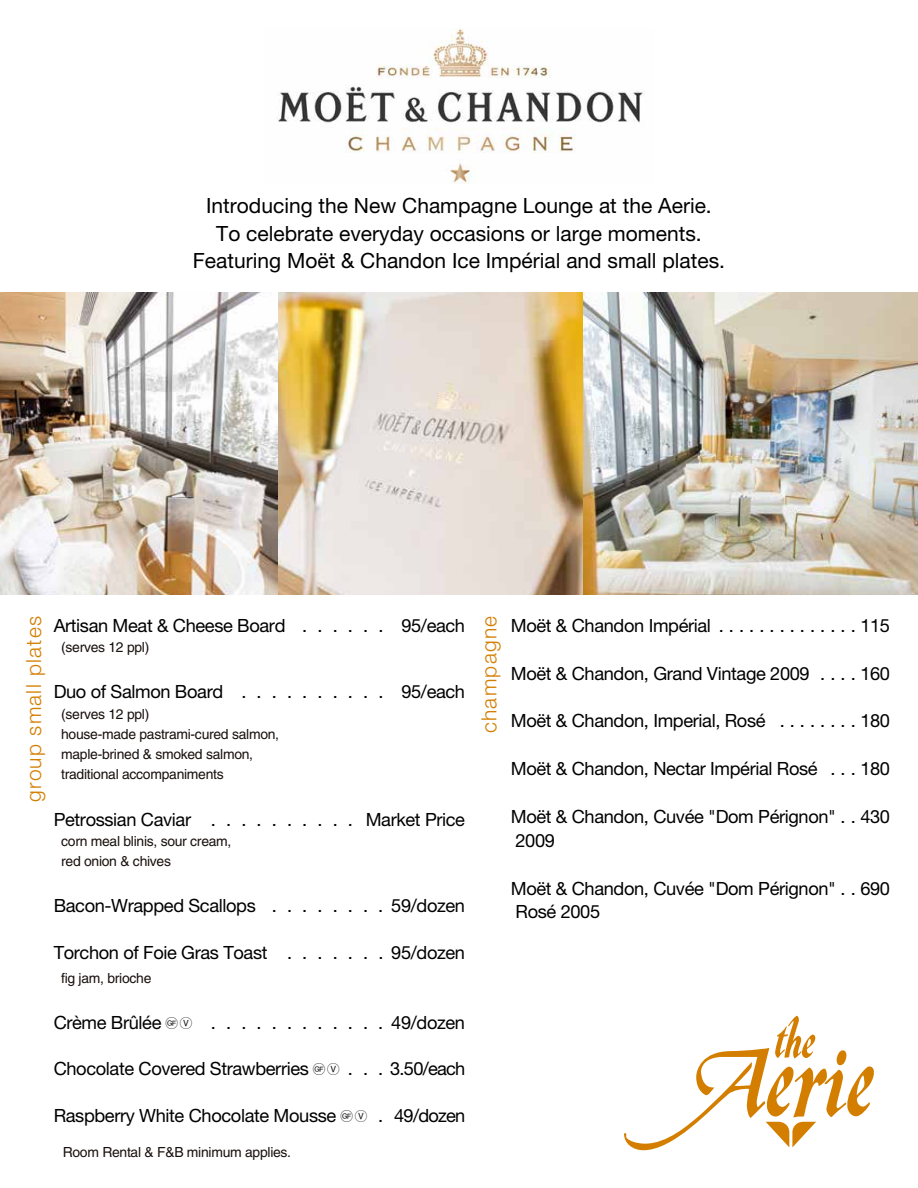
<style>
.page{position:relative;width:918px;height:1188px;background:#fff}
.page>*{position:absolute;margin:0;border:0;box-sizing:border-box;transform-origin:0 0}
.t1{font:21px/27.6px "Helvetica Neue LT Pro";color:#000;text-align:center}
.t2{font:300 21px "Helvetica Neue LT Pro";letter-spacing:.06em;color:#d47e00}
.t3{font:18.3px/23.9px "Helvetica Neue LT Pro";letter-spacing:-.02em;color:#000}
.t4{font:13.95px/20.2px "Helvetica LT Std";letter-spacing:-.02em;color:#19100d}
.s1{font-family:"Typeface";font-size:25.5px;color:#060709}
</style>
<div class="page">
<img style="left:568px;top:292px;width:350px;height:303px">
<img style="left:277px;top:292px;width:305px;height:302px">
<img style="left:0;top:292px;width:277px;height:302px">
<img style="left:277px;top:29px;width:368px;height:155px">
<svg style="left:624px;top:1016px;width:250px;height:134px"></svg>
<p class="t1" style="left:193px;top:192px;width:534px">Introducing the New Champagne Lounge at the Aerie.<br>To celebrate everyday occasions or large moments.<br>Featuring Moët &amp; Chandon Ice Impérial and small plates.</p>
<p class="t2" style="left:21px;top:802px;width:188px;rotate:-90deg">group small plates</p>
<p class="t2" style="left:476px;top:733px;width:119px;rotate:-90deg">champagne</p>
<p class="t3" style="left:54px;top:613px;width:413px">Artisan Meat &amp; Cheese Board . . . . . . 95/each</p>
<p class="t4" style="left:61px;top:637px;width:90px">(serves 12 ppl)</p>
<p class="t3" style="left:54px;top:680px;width:413px">Duo of Salmon Board . . . . . . . . . . 95/each</p>
<p class="t4" style="left:61px;top:704px;width:219px">(serves 12 ppl)<br>house-made pastrami-cured salmon, maple-brined &amp; smoked salmon, traditional accompaniments</p>
<p class="t3" style="left:54px;top:807px;width:413px">Petrossian Caviar . . . . . . . . . . Market Price</p>
<p class="t4" style="left:61px;top:831px;width:172px">corn meal blinis, sour cream, red onion &amp; chives</p>
<p class="t3" style="left:54px;top:894px;width:413px">Bacon-Wrapped Scallops . . . . . . . . 59/dozen</p>
<p class="t3" style="left:54px;top:940px;width:413px">Torchon of Foie Gras Toast . . . . . . . 95/dozen</p>
<p class="t4" style="left:61px;top:968px;width:92px">fig jam, brioche</p>
<p class="t3" style="left:54px;top:1010px;width:413px">Crème Brûlée <span class="s1">gV</span> . . . . . . . . . . . . 49/dozen</p>
<p class="t3" style="left:54px;top:1057px;width:413px">Chocolate Covered Strawberries <span class="s1">gV</span> . . . 3.50/each</p>
<p class="t3" style="left:54px;top:1103px;width:413px">Raspberry White Chocolate Mousse <span class="s1">gV</span> . 49/dozen</p>
<p class="t4" style="left:63px;top:1142px;width:230px">Room Rental &amp; F&amp;B minimum applies.</p>
<p class="t3" style="left:511px;top:613px;width:381px">Moët &amp; Chandon Impérial . . . . . . . . . . . . . . 115</p>
<p class="t3" style="left:511px;top:661px;width:381px">Moët &amp; Chandon, Grand Vintage 2009 . . . . 160</p>
<p class="t3" style="left:511px;top:709px;width:381px">Moët &amp; Chandon, Imperial, Rosé . . . . . . . . 180</p>
<p class="t3" style="left:511px;top:756px;width:381px">Moët &amp; Chandon, Nectar Impérial Rosé . . . 180</p>
<p class="t3" style="left:511px;top:804px;width:381px">Moët &amp; Chandon, Cuvée "Dom Pérignon" . . 430<br>2009</p>
<p class="t3" style="left:511px;top:876px;width:381px">Moët &amp; Chandon, Cuvée "Dom Pérignon" . . 690<br>Rosé 2005</p>
</div>
